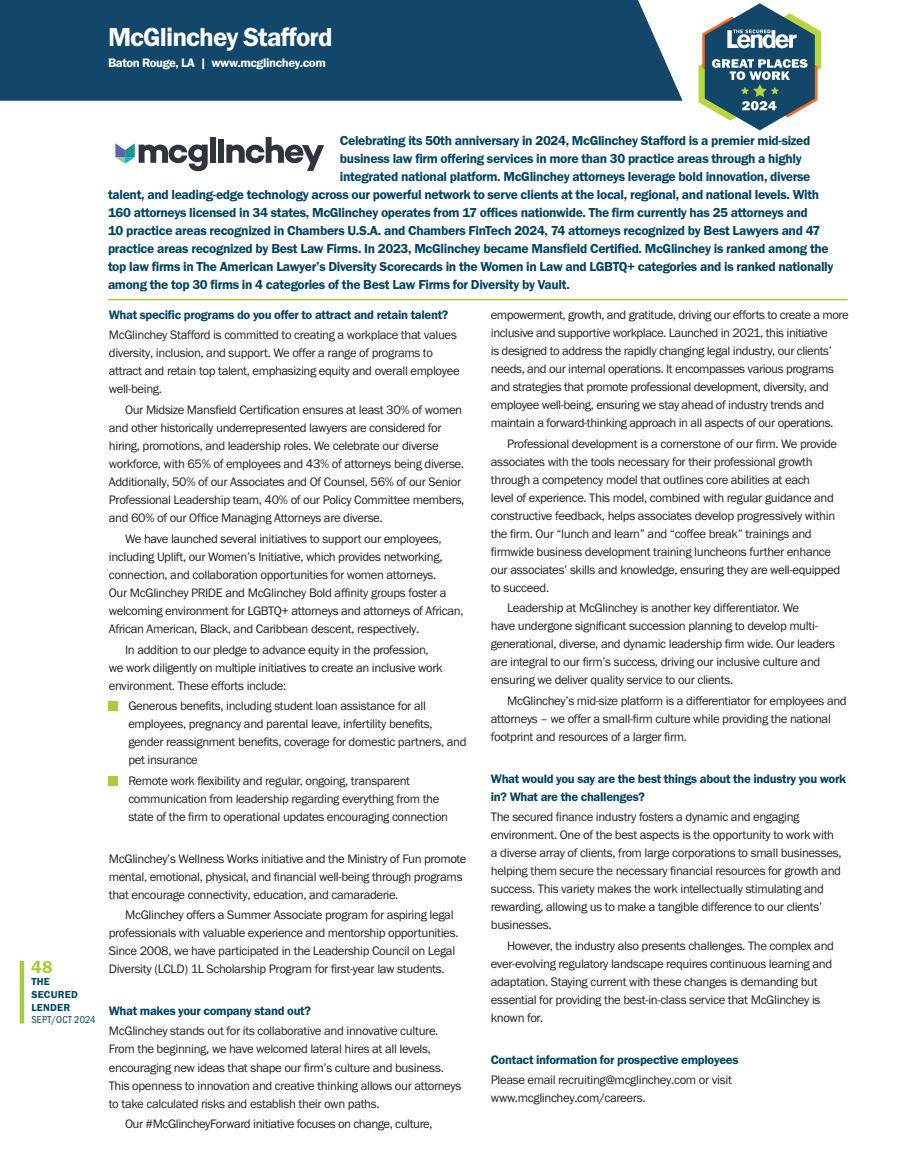
<style>
.page{position:relative;width:918px;height:1175px;background:#fff}
.page>*{position:absolute;margin:0;border:0;box-sizing:border-box;transform-origin:0 0}
.t1{font:600 27px "Franklin Gothic FS";letter-spacing:-.035em;color:#fff}
.t2{font:600 18px "Franklin Gothic FS";color:#a6ce39}
.t3{font:600 13.5px "Franklin Gothic FS";letter-spacing:-.025em;color:#004462}
.t4{font:12.75px/18px "Franklin Gothic FS";letter-spacing:-.03em;color:#231f20}
.t5{font:600 12.75px/18px "Franklin Gothic FS";letter-spacing:-.025em;color:#004462}
.t6{font:600 12.75px "Franklin Gothic FS";letter-spacing:-.035em;color:#fff}
.t7{font:600 10.5px/12.6px "Franklin Gothic FS";letter-spacing:.025em;color:#004462}
.t8{font:condensed 10.5px "Franklin Gothic FS";letter-spacing:.025em;color:#004462}
</style>
<div class="page">
<hr style="left:20px;top:960px;width:4px;height:63px;background:#a6ce39">
<div style="left:109px;top:701px;width:9px;height:9px;background:#a6ce39"></div>
<div style="left:109px;top:776px;width:9px;height:9px;background:#a6ce39"></div>
<div style="left:0;top:0;width:683px;height:101px;background:#12476a"></div>
<hr style="left:108px;top:299px;width:740px;height:1px;background:#a6ce39">
<svg style="left:115px;top:143px;width:93px;height:28px"></svg>
<div style="left:210px;top:137px;width:6px;height:26px;background:#2f343e"></div>
<svg style="left:218px;top:137px;width:106px;height:34px"></svg>
<svg style="left:699px;top:3px;width:122px;height:127px"></svg>
<h1 class="t1" style="left:108px;top:22px;width:226px">McGlinchey Stafford</h1>
<p class="t6" style="left:108px;top:56px;width:219px">Baton Rouge, LA | www.mcglinchey.com</p>
<h2 class="t2" style="left:31px;top:956px;width:23px">48</h2>
<p class="t7" style="left:31px;top:975px;width:48px">THE<br>SECURED<br>LENDER</p>
<p class="t8" style="left:31px;top:1013px;width:66px">SEPT/OCT 2024</p>
<p class="t3" style="left:340px;top:133px;width:472px">Celebrating its 50th anniversary in 2024, McGlinchey Stafford is a premier mid-sized</p>
<p class="t3" style="left:340px;top:151px;width:463px">business law firm offering services in more than 30 practice areas through a highly</p>
<p class="t3" style="left:340px;top:169px;width:472px">integrated national platform. McGlinchey attorneys leverage bold innovation, diverse</p>
<p class="t3" style="left:108px;top:187px;width:713px">talent, and leading-edge technology across our powerful network to serve clients at the local, regional, and national levels. With</p>
<p class="t3" style="left:108px;top:205px;width:701px">160 attorneys licensed in 34 states, McGlinchey operates from 17 offices nationwide. The firm currently has 25 attorneys and</p>
<p class="t3" style="left:108px;top:223px;width:714px">10 practice areas recognized in Chambers U.S.A. and Chambers FinTech 2024, 74 attorneys recognized by Best Lawyers and 47</p>
<p class="t3" style="left:108px;top:241px;width:722px">practice areas recognized by Best Law Firms. In 2023, McGlinchey became Mansfield Certified. McGlinchey is ranked among the</p>
<p class="t3" style="left:108px;top:259px;width:727px">top law firms in The American Lawyer’s Diversity Scorecards in the Women in Law and LGBTQ+ categories and is ranked nationally</p>
<p class="t3" style="left:108px;top:277px;width:463px">among the top 30 firms in 4 categories of the Best Law Firms for Diversity by Vault.</p>
<p class="t5" style="left:109px;top:306px;width:341px">What specific programs do you offer to attract and retain talent?</p>
<p class="t4" style="left:109px;top:326px;width:352px">McGlinchey Stafford is committed to creating a workplace that values diversity, inclusion, and support. We offer a range of programs to attract and retain top talent, emphasizing equity and overall employee well-being.</p>
<p class="t4" style="left:109px;top:401px;width:357px;text-indent:16px">Our Midsize Mansfield Certification ensures at least 30% of women and other historically underrepresented lawyers are considered for hiring, promotions, and leadership roles. We celebrate our diverse workforce, with 65% of employees and 43% of attorneys being diverse.<br>Additionally, 50% of our Associates and Of Counsel, 56% of our Senior Professional Leadership team, 40% of our Policy Committee members, and 60% of our Office Managing Attorneys are diverse.</p>
<p class="t4" style="left:109px;top:530px;width:356px;text-indent:16px">We have launched several initiatives to support our employees, including Uplift, our Women’s Initiative, which provides networking, connection, and collaboration opportunities for women attorneys.<br>Our McGlinchey PRIDE and McGlinchey Bold affinity groups foster a welcoming environment for LGBTQ+ attorneys and attorneys of African, African American, Black, and Caribbean descent, respectively.</p>
<p class="t4" style="left:109px;top:640px;width:335px;text-indent:16px">In addition to our pledge to advance equity in the profession, we work diligently on multiple initiatives to create an inclusive work environment. These efforts include:</p>
<p class="t4" style="left:128px;top:697px;width:340px">Generous benefits, including student loan assistance for all employees, pregnancy and parental leave, infertility benefits, gender reassignment benefits, coverage for domestic partners, and pet insurance</p>
<p class="t4" style="left:128px;top:772px;width:321px">Remote work flexibility and regular, ongoing, transparent communication from leadership regarding everything from the state of the firm to operational updates encouraging connection</p>
<p class="t4" style="left:109px;top:849px;width:359px">McGlinchey’s Wellness Works initiative and the Ministry of Fun promote mental, emotional, physical, and financial well-being through programs that encourage connectivity, education, and camaraderie.</p>
<p class="t4" style="left:109px;top:906px;width:351px;text-indent:16px">McGlinchey offers a Summer Associate program for aspiring legal professionals with valuable experience and mentorship opportunities.<br>Since 2008, we have participated in the Leadership Council on Legal Diversity (LCLD) 1L Scholarship Program for first-year law students.</p>
<p class="t5" style="left:109px;top:1001px;width:204px">What makes your company stand out?</p>
<p class="t4" style="left:109px;top:1022px;width:354px">McGlinchey stands out for its collaborative and innovative culture.<br>From the beginning, we have welcomed lateral hires at all levels, encouraging new ideas that shape our firm’s culture and business.<br>This openness to innovation and creative thinking allows our attorneys to take calculated risks and establish their own paths.</p>
<p class="t4" style="left:125px;top:1115px;width:309px">Our #McGlincheyForward initiative focuses on change, culture,</p>
<p class="t4" style="left:491px;top:306px;width:359px">empowerment, growth, and gratitude, driving our efforts to create a more inclusive and supportive workplace. Launched in 2021, this initiative<br>is designed to address the rapidly changing legal industry, our clients’ needs, and our internal operations. It encompasses various programs and strategies that promote professional development, diversity, and employee well-being, ensuring we stay ahead of industry trends and maintain a forward-thinking approach in all aspects of our operations.</p>
<p class="t4" style="left:491px;top:434px;width:351px;text-indent:16px">Professional development is a cornerstone of our firm. We provide associates with the tools necessary for their professional growth through a competency model that outlines core abilities at each<br>level of experience. This model, combined with regular guidance and constructive feedback, helps associates develop progressively within the firm. Our “lunch and learn” and “coffee break” trainings and firmwide business development training luncheons further enhance our associates’ skills and knowledge, ensuring they are well-equipped to succeed.</p>
<p class="t4" style="left:491px;top:599px;width:346px;text-indent:16px">Leadership at McGlinchey is another key differentiator. We<br>have undergone significant succession planning to develop multi&shy;generational, diverse, and dynamic leadership firm wide. Our leaders are integral to our firm’s success, driving our inclusive culture and ensuring we deliver quality service to our clients.</p>
<p class="t4" style="left:491px;top:692px;width:357px;text-indent:16px">McGlinchey’s mid-size platform is a differentiator for employees and attorneys – we offer a small-firm culture while providing the national footprint and resources of a larger firm.</p>
<p class="t5" style="left:491px;top:769px;width:357px">What would you say are the best things about the industry you work in? What are the challenges?</p>
<p class="t4" style="left:491px;top:808px;width:352px">The secured finance industry fosters a dynamic and engaging environment. One of the best aspects is the opportunity to work with a diverse array of clients, from large corporations to small businesses, helping them secure the necessary financial resources for growth and success. This variety makes the work intellectually stimulating and rewarding, allowing us to make a tangible difference to our clients’ businesses.</p>
<p class="t4" style="left:491px;top:937px;width:345px;text-indent:16px">However, the industry also presents challenges. The complex and ever-evolving regulatory landscape requires continuous learning and adaptation. Staying current with these changes is demanding but essential for providing the best-in-class service that McGlinchey is known for.</p>
<p class="t5" style="left:491px;top:1050px;width:249px">Contact information for prospective employees</p>
<p class="t4" style="left:491px;top:1071px;width:243px">Please email recruiting@mcglinchey.com or visit www.mcglinchey.com/careers.</p>
</div>
